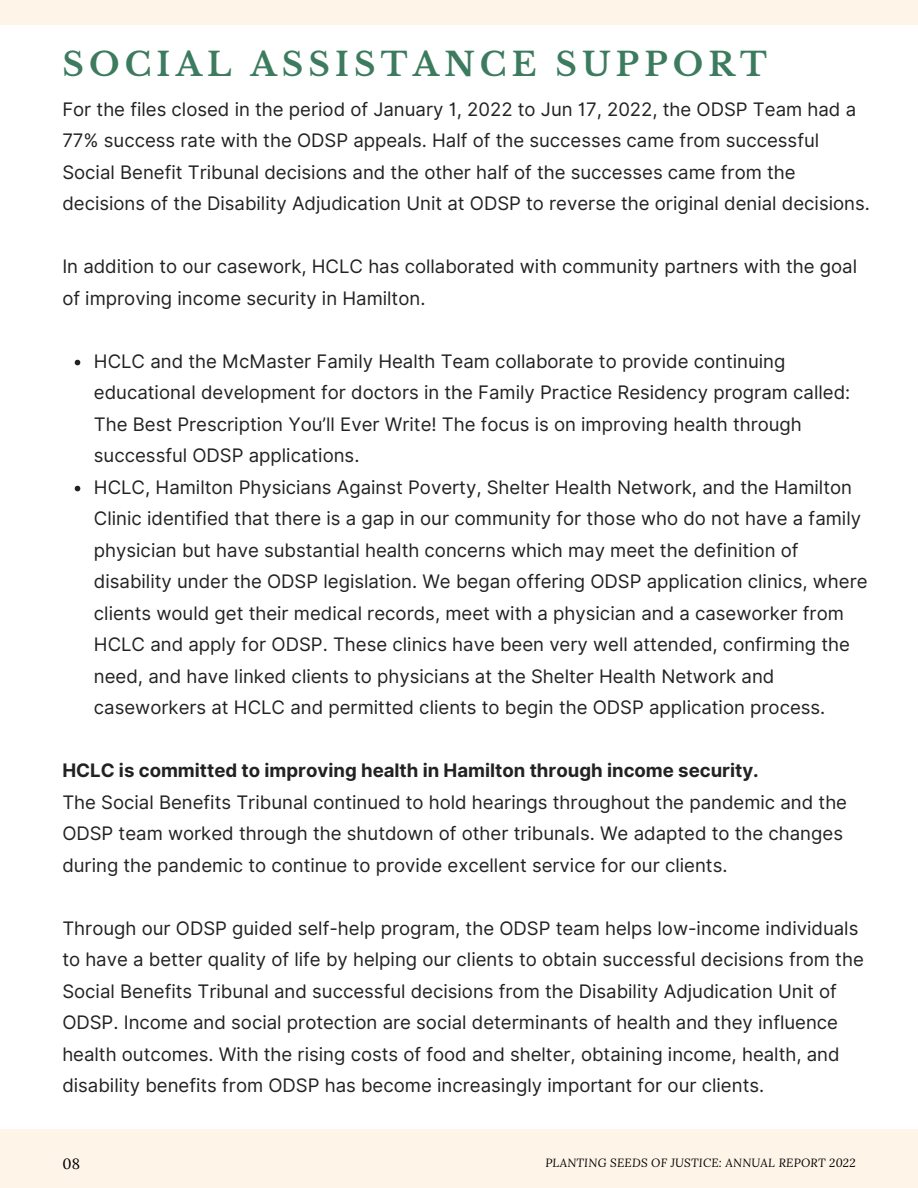
<style>
.page{position:relative;width:918px;height:1188px;background:#fef4e8}
.page>*{position:absolute;margin:0;border:0;box-sizing:border-box;transform-origin:0 0}
.t1{font:700 32.4px "Libre Baskerville";letter-spacing:.16em;color:#3d7b5f}
.t2{font:18.6px/31.5px "Inter";color:#222}
.t3{font:700 18.6px "Inter";color:#222}
.t4{font:14.85px "Lora";color:#000}
.t5{font:italic 11.85px "Lora";letter-spacing:.02em;color:#000}
</style>
<div class="page">
<div style="left:0;top:25px;width:918px;height:287px;background:#fff"></div>
<div style="left:0;top:841px;width:918px;height:287px;background:#fff"></div>
<div style="left:0;top:591px;width:918px;height:287px;background:#fff"></div>
<div style="left:0;top:308px;width:918px;height:286px;background:#fff"></div>
<svg style="left:75px;top:360px;width:5px;height:5px"></svg>
<svg style="left:75px;top:486px;width:5px;height:5px"></svg>
<h1 class="t1" style="left:62px;top:45px;width:706px">SOCIAL ASSISTANCE SUPPORT</h1>
<p class="t2" style="left:62px;top:93px;width:809px">For the files closed in the period of January 1, 2022 to Jun 17, 2022, the ODSP Team had a 77% success rate with the ODSP appeals. Half of the successes came from successful Social Benefit Tribunal decisions and the other half of the successes came from the decisions of the Disability Adjudication Unit at ODSP to reverse the original denial decisions.</p>
<p class="t2" style="left:62px;top:251px;width:796px">In addition to our casework, HCLC has collaborated with community partners with the goal of improving income security in Hamilton.</p>
<p class="t2" style="left:94px;top:345px;width:775px">HCLC and the McMaster Family Health Team collaborate to provide continuing educational development for doctors in the Family Practice Residency program called:<br>The Best Prescription You’ll Ever Write! The focus is on improving health through successful ODSP applications.<br>HCLC, Hamilton Physicians Against Poverty, Shelter Health Network, and the Hamilton Clinic identified that there is a gap in our community for those who do not have a family physician but have substantial health concerns which may meet the definition of disability under the ODSP legislation. We began offering ODSP application clinics, where clients would get their medical records, meet with a physician and a caseworker from HCLC and apply for ODSP. These clinics have been very well attended, confirming the need, and have linked clients to physicians at the Shelter Health Network and caseworkers at HCLC and permitted clients to begin the ODSP application process.</p>
<p class="t3" style="left:62px;top:759px;width:698px">HCLC is committed to improving health in Hamilton through income security.</p>
<p class="t2" style="left:62px;top:786px;width:786px">The Social Benefits Tribunal continued to hold hearings throughout the pandemic and the<br>ODSP team worked through the shutdown of other tribunals. We adapted to the changes during the pandemic to continue to provide excellent service for our clients.</p>
<p class="t2" style="left:62px;top:912px;width:803px">Through our ODSP guided self-help program, the ODSP team helps low-income individuals to have a better quality of life by helping our clients to obtain successful decisions from the Social Benefits Tribunal and successful decisions from the Disability Adjudication Unit of ODSP. Income and social protection are social determinants of health and they influence health outcomes. With the rising costs of food and shelter, obtaining income, health, and disability benefits from ODSP has become increasingly important for our clients.</p>
<p class="t4" style="left:62px;top:1154px;width:19px">08</p>
<p class="t5" style="left:545px;top:1154px;width:312px">PLANTING SEEDS OF JUSTICE: ANNUAL REPORT 2022</p>
</div>
